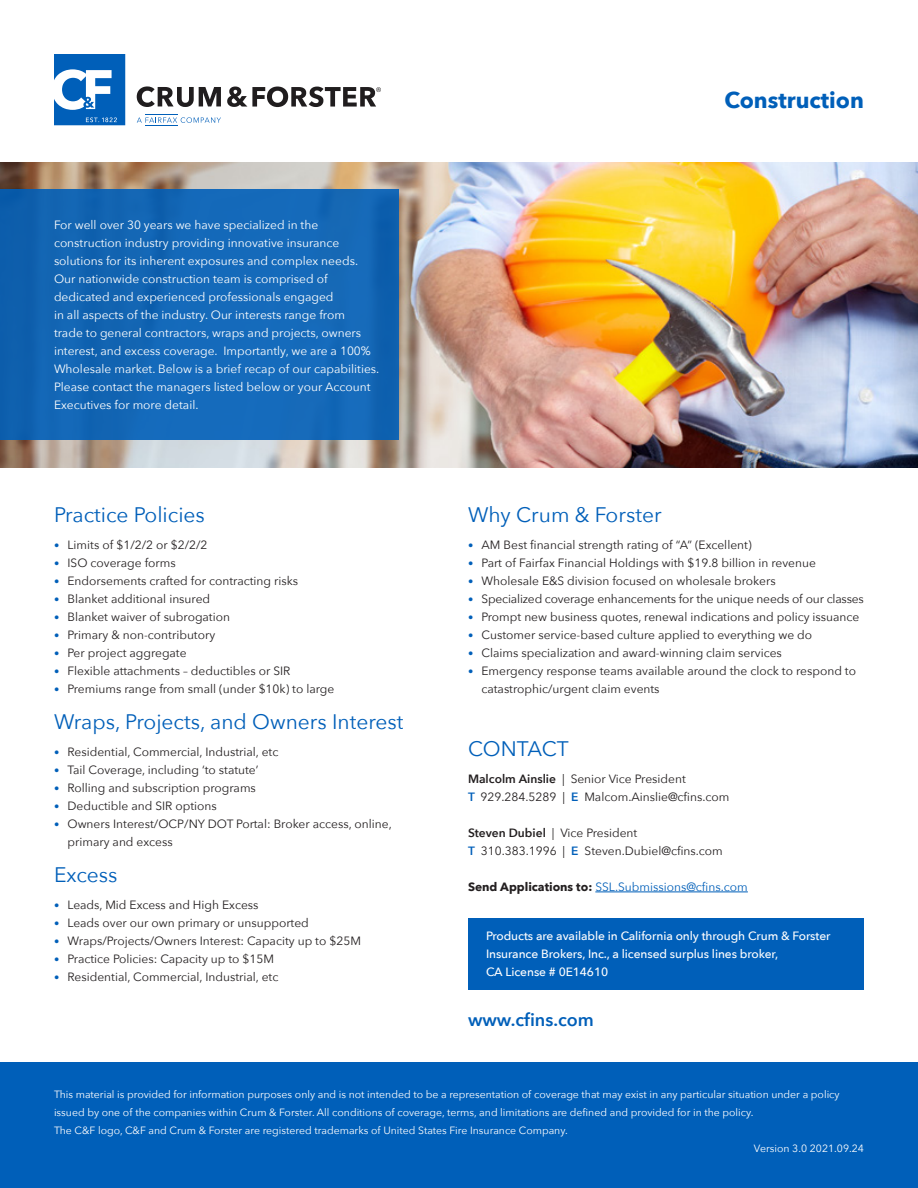
<style>
.page{position:relative;width:918px;height:1188px;background:#fff}
.page>*{position:absolute;margin:0;border:0;box-sizing:border-box;transform-origin:0 0}
.t1{font:700 22.5px "Avenir Next";color:#005fb9}
.t2{font:21px "Avenir Next";color:#005fb9}
.t3{font:600 18px "Avenir Next";color:#005fb9}
.Contact_copy{font:12px/18px "Avenir Next";color:#231f20}
.Paragraph{font:12px/18px "Avenir Next";color:#fff}
.Paragraph-2{font:500 12px/18px "Avenir Next";letter-spacing:-.005em;color:#fff}
.Paragraph-3{font:12px "Avenir Next";color:#005fb9}
.Legal{font:10.5px/18px "Avenir Next";color:#fff}
.s1{font-size:10.5px;color:#005fb9}
.s2{font-weight:600}
.s3{font-weight:600;color:#005fb9}
.s4{font-weight:700;color:#231f20}
</style>
<div class="page">
<div style="left:0;top:1062px;width:918px;height:126px;background:#005fb9"></div>
<svg style="left:137px;top:86px;width:84px;height:21px"></svg>
<svg style="left:137px;top:117px;width:84px;height:6px"></svg>
<hr style="left:145px;top:114px;width:33px;height:1px;background:#005fb9">
<hr style="left:145px;top:125px;width:33px;height:1px;background:#005fb9">
<svg style="left:54px;top:54px;width:71px;height:71px"></svg>
<svg style="left:227px;top:87px;width:154px;height:20px"></svg>
<img style="left:0;top:162px;width:918px;height:306px">
<hr style="left:595px;top:892px;width:153px;height:1px;background:#005fb9">
<div style="left:468px;top:918px;width:396px;height:72px;background:#005fb9"></div>
<div style="left:1px;top:189px;width:398px;height:250px;background:#1468b7"></div>
<p class="Paragraph" style="left:54px;top:216px;width:327px">For well over 30 years we have specialized in the construction industry providing innovative insurance solutions for its inherent exposures and complex needs.<br>Our nationwide construction team is comprised of dedicated and experienced professionals engaged<br>in all aspects of the industry. Our interests range from<br>trade to general contractors, wraps and projects, owners interest, and excess coverage. Importantly, we are a 100% Wholesale market. Below is a brief recap of our capabilities.<br>Please contact the managers listed below or your Account Executives for more detail.</p>
<p class="t2" style="left:54px;top:497px;width:152px">Practice Policies</p>
<p class="Contact_copy" style="left:54px;top:535px;width:155px"><span class="s1">•</span> Limits of $1/2/2 or $2/2/2</p>
<p class="Contact_copy" style="left:54px;top:553px;width:123px"><span class="s1">•</span> ISO coverage forms</p>
<p class="Contact_copy" style="left:54px;top:571px;width:246px"><span class="s1">•</span> Endorsements crafted for contracting risks</p>
<p class="Contact_copy" style="left:54px;top:589px;width:158px"><span class="s1">•</span> Blanket additional insured</p>
<p class="Contact_copy" style="left:54px;top:607px;width:178px"><span class="s1">•</span> Blanket waiver of subrogation</p>
<p class="Contact_copy" style="left:54px;top:625px;width:163px"><span class="s1">•</span> Primary &amp; non-contributory</p>
<p class="Contact_copy" style="left:54px;top:643px;width:134px"><span class="s1">•</span> Per project aggregate</p>
<p class="Contact_copy" style="left:54px;top:661px;width:238px"><span class="s1">•</span> Flexible attachments – deductibles or SIR</p>
<p class="Contact_copy" style="left:54px;top:679px;width:282px"><span class="s1">•</span> Premiums range from small (under $10k) to large</p>
<p class="t2" style="left:54px;top:704px;width:351px">Wraps, Projects, and Owners Interest</p>
<p class="Contact_copy" style="left:54px;top:742px;width:226px"><span class="s1">•</span> Residential, Commercial, Industrial, etc</p>
<p class="Contact_copy" style="left:54px;top:760px;width:206px"><span class="s1">•</span> Tail Coverage, including ‘to statute’</p>
<p class="Contact_copy" style="left:54px;top:778px;width:203px"><span class="s1">•</span> Rolling and subscription programs</p>
<p class="Contact_copy" style="left:54px;top:796px;width:164px"><span class="s1">•</span> Deductible and SIR options</p>
<p class="Contact_copy" style="left:68px;top:814px;width:326px;text-indent:-14px"><span class="s1">•</span> Owners Interest/OCP/NY DOT Portal: Broker access, online, primary and excess</p>
<p class="t2" style="left:54px;top:857px;width:65px">Excess</p>
<p class="Contact_copy" style="left:54px;top:895px;width:206px"><span class="s1">•</span> Leads, Mid Excess and High Excess</p>
<p class="Contact_copy" style="left:54px;top:913px;width:256px"><span class="s1">•</span> Leads over our own primary or unsupported</p>
<p class="Contact_copy" style="left:54px;top:931px;width:308px"><span class="s1">•</span> Wraps/Projects/Owners Interest: Capacity up to $25M</p>
<p class="Contact_copy" style="left:54px;top:949px;width:222px"><span class="s1">•</span> Practice Policies: Capacity up to $15M</p>
<p class="Contact_copy" style="left:54px;top:967px;width:226px"><span class="s1">•</span> Residential, Commercial, Industrial, etc</p>
<p class="t1" style="left:724px;top:81px;width:141px">Construction</p>
<p class="t2" style="left:468px;top:497px;width:195px">Why Crum &amp; Forster</p>
<p class="Contact_copy" style="left:468px;top:535px;width:285px"><span class="s1">•</span> AM Best financial strength rating of “A” (Excellent)</p>
<p class="Contact_copy" style="left:468px;top:553px;width:349px"><span class="s1">•</span> Part of Fairfax Financial Holdings with $19.8 billion in revenue</p>
<p class="Contact_copy" style="left:468px;top:571px;width:309px"><span class="s1">•</span> Wholesale E&amp;S division focused on wholesale brokers</p>
<p class="Contact_copy" style="left:468px;top:589px;width:397px"><span class="s1">•</span> Specialized coverage enhancements for the unique needs of our classes</p>
<p class="Contact_copy" style="left:468px;top:607px;width:393px"><span class="s1">•</span> Prompt new business quotes, renewal indications and policy issuance</p>
<p class="Contact_copy" style="left:468px;top:625px;width:346px"><span class="s1">•</span> Customer service-based culture applied to everything we do</p>
<p class="Contact_copy" style="left:468px;top:643px;width:315px"><span class="s1">•</span> Claims specialization and award-winning claim services</p>
<p class="Contact_copy" style="left:482px;top:661px;width:376px;text-indent:-14px"><span class="s1">•</span> Emergency response teams available around the clock to respond to catastrophic/urgent claim events</p>
<p class="t2" style="left:468px;top:731px;width:102px">CONTACT</p>
<p class="Contact_copy" style="left:468px;top:769px;width:263px"><span class="s2">Malcolm Ainslie</span> | Senior Vice President<br><span class="s3">T</span> 929.284.5289 | <span class="s3">E</span> Malcom.Ainslie@cfins.com</p>
<p class="Contact_copy" style="left:468px;top:823px;width:256px"><span class="s2">Steven Dubiel</span> | Vice President<br><span class="s3">T</span> 310.383.1996 | <span class="s3">E</span> Steven.Dubiel@cfins.com</p>
<p class="Paragraph-3" style="left:468px;top:877px;width:281px"><span class="s4">Send Applications to:</span> SSL.Submissions@cfins.com</p>
<p class="Paragraph-2" style="left:486px;top:927px;width:346px">Products are available in California only through Crum &amp; Forster<br>Insurance Brokers, Inc., a licensed surplus lines broker,<br>CA License # 0E14610</p>
<p class="t3" style="left:468px;top:1004px;width:127px">www.cfins.com</p>
<p class="Legal" style="left:54px;top:1085px;width:787px">This material is provided for information purposes only and is not intended to be a representation of coverage that may exist in any particular situation under a policy issued by one of the companies within Crum &amp; Forster. All conditions of coverage, terms, and limitations are defined and provided for in the policy.</p>
<p class="Legal" style="left:54px;top:1121px;width:515px">The C&amp;F logo, C&amp;F and Crum &amp; Forster are registered trademarks of United States Fire Insurance Company.</p>
<p class="Legal" style="left:754px;top:1139px;width:112px">Version 3.0 2021.09.24</p>
</div>
